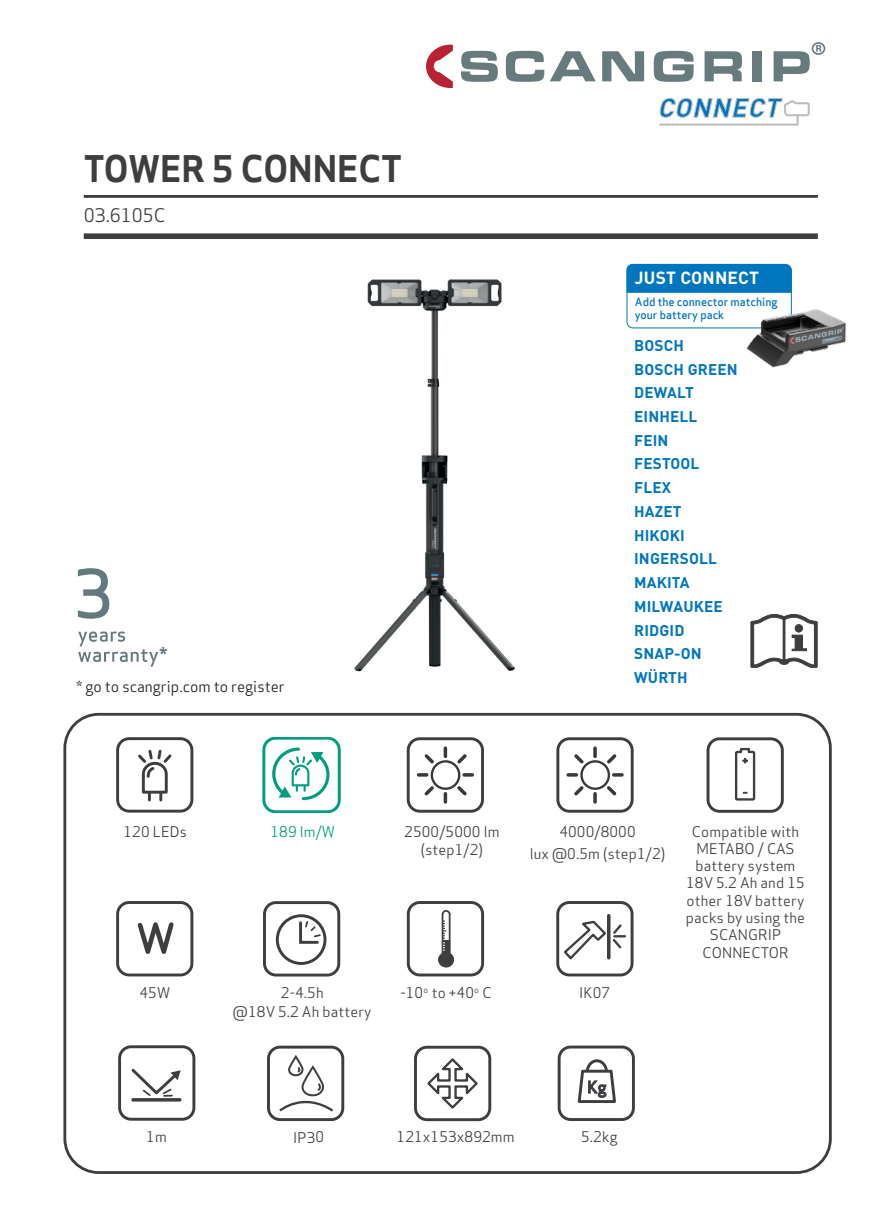
<style>
.page{position:relative;width:893px;height:1208px;background:#fff}
.page>*{position:absolute;margin:0;border:0;box-sizing:border-box;transform-origin:0 0}
.t1{font:700 36px "Apex Sans";color:#3e3e3f}
.t2{font:18.3px "Apex Sans";color:#3e3e3f}
.t3{font:700 17.4px "DIN Pro";letter-spacing:.01em;color:#fff}
.t4{font:700 15.3px "DIN Pro";letter-spacing:.01em;color:#0076be}
.t5{font:15px "Apex Sans";color:#231f20}
.t6{font:14.4px "Apex Sans";letter-spacing:.01em;color:#3e3e3f}
.t7{font:14.4px "Apex Sans";color:#009e7f}
.t8{font:500 11.4px/12.3px "Apex Sans";color:#0076be}
</style>
<div class="page">
<div style="left:84px;top:233px;width:734px;height:6px;background:#3e3e3f"></div>
<hr style="left:84px;top:195px;width:734px;height:3px;background:#3e3e3f">
<div style="left:63px;top:713px;width:769px;height:461px;border:3px solid #3e3e3f;border-radius:34px"></div>
<div style="left:707px;top:737px;width:77px;height:75px;border:3px solid #3e3e3f;border-radius:12px"></div>
<svg style="left:735px;top:747px;width:21px;height:54px"></svg>
<div style="left:407px;top:737px;width:77px;height:75px;border:3px solid #3e3e3f;border-radius:12px"></div>
<div style="left:431px;top:760px;width:29px;height:30px;background:#fff;border:2px solid #38383d;border-radius:50%"></div>
<svg style="left:444px;top:748px;width:3px;height:8px"></svg>
<svg style="left:444px;top:793px;width:3px;height:9px"></svg>
<svg style="left:464px;top:773px;width:8px;height:3px"></svg>
<svg style="left:418px;top:773px;width:9px;height:3px"></svg>
<svg style="left:454px;top:754px;width:13px;height:12px"></svg>
<svg style="left:424px;top:783px;width:13px;height:13px"></svg>
<svg style="left:454px;top:783px;width:13px;height:13px"></svg>
<svg style="left:424px;top:754px;width:13px;height:12px"></svg>
<div style="left:263px;top:737px;width:77px;height:76px;border:3px solid #009e7f;border-radius:12px"></div>
<svg style="left:272px;top:747px;width:58px;height:53px"></svg>
<div style="left:116px;top:737px;width:77px;height:75px;border:3px solid #3e3e3f;border-radius:12px"></div>
<svg style="left:138px;top:749px;width:34px;height:51px"></svg>
<div style="left:556px;top:737px;width:78px;height:75px;border:3px solid #3e3e3f;border-radius:12px"></div>
<div style="left:580px;top:760px;width:30px;height:30px;background:#fff;border:2px solid #38383d;border-radius:50%"></div>
<svg style="left:593px;top:748px;width:4px;height:8px"></svg>
<svg style="left:593px;top:793px;width:4px;height:9px"></svg>
<svg style="left:614px;top:773px;width:8px;height:3px"></svg>
<svg style="left:568px;top:773px;width:8px;height:3px"></svg>
<svg style="left:604px;top:754px;width:13px;height:12px"></svg>
<svg style="left:574px;top:783px;width:13px;height:13px"></svg>
<svg style="left:604px;top:783px;width:13px;height:13px"></svg>
<svg style="left:574px;top:754px;width:13px;height:12px"></svg>
<div style="left:116px;top:901px;width:77px;height:75px;border:3px solid #3e3e3f;border-radius:12px"></div>
<svg style="left:137px;top:922px;width:37px;height:32px"></svg>
<div style="left:263px;top:901px;width:77px;height:75px;border:3px solid #3e3e3f;border-radius:12px"></div>
<div style="left:276px;top:914px;width:50px;height:51px;border:3px solid #3e3e3f;border-radius:50%"></div>
<svg style="left:299px;top:919px;width:23px;height:25px"></svg>
<div style="left:407px;top:901px;width:77px;height:75px;border:3px solid #3e3e3f;border-radius:12px"></div>
<svg style="left:438px;top:910px;width:16px;height:58px"></svg>
<div style="left:267px;top:1045px;width:77px;height:76px;border:3px solid #3e3e3f;border-radius:12px"></div>
<div style="left:287px;top:1055px;width:17px;height:21px;border:2px solid #3e3e3f;border-radius:7px"></div>
<svg style="left:279px;top:1065px;width:54px;height:47px"></svg>
<div style="left:414px;top:1045px;width:77px;height:76px;border:3px solid #3e3e3f;border-radius:12px"></div>
<svg style="left:427px;top:1058px;width:51px;height:51px"></svg>
<div style="left:558px;top:1045px;width:77px;height:76px;border:3px solid #3e3e3f;border-radius:12px"></div>
<svg style="left:587px;top:1060px;width:20px;height:23px"></svg>
<div style="left:586px;top:1059px;width:22px;height:26px;border:3px solid #3e3e3f;border-radius:50%"></div>
<svg style="left:577px;top:1068px;width:39px;height:35px"></svg>
<div style="left:556px;top:901px;width:77px;height:75px;border:3px solid #3e3e3f;border-radius:12px"></div>
<hr style="left:607px;top:915px;width:3px;height:42px;background:#3e3e3f">
<svg style="left:564px;top:919px;width:61px;height:41px"></svg>
<img style="left:354px;top:279px;width:162px;height:393px">
<svg style="left:426px;top:45px;width:27px;height:43px"></svg>
<svg style="left:461px;top:51px;width:37px;height:31px"></svg>
<svg style="left:506px;top:51px;width:38px;height:31px"></svg>
<svg style="left:550px;top:51px;width:46px;height:30px"></svg>
<svg style="left:602px;top:51px;width:42px;height:30px"></svg>
<svg style="left:654px;top:51px;width:40px;height:31px"></svg>
<svg style="left:704px;top:51px;width:38px;height:30px"></svg>
<div style="left:752px;top:51px;width:10px;height:30px;background:#677b7e"></div>
<svg style="left:774px;top:43px;width:51px;height:38px"></svg>
<svg style="left:659px;top:98px;width:151px;height:28px"></svg>
<svg style="left:751px;top:614px;width:66px;height:54px"></svg>
<div style="left:118px;top:1045px;width:77px;height:75px;border:3px solid #3e3e3f;border-radius:12px"></div>
<hr style="left:133px;top:1098px;width:47px;height:3px;background:#3e3e3f">
<svg style="left:131px;top:1069px;width:50px;height:28px"></svg>
<svg style="left:78px;top:568px;width:31px;height:50px"></svg>
<svg style="left:78px;top:631px;width:89px;height:35px"></svg>
<div style="left:626px;top:264px;width:166px;height:64px;border:1px solid #0076be;border-radius:6px"></div>
<div style="left:626px;top:264px;width:166px;height:29px;background:#0076be"></div>
<img style="left:741px;top:304px;width:106px;height:64px">
<p class="t1" style="left:84px;top:146px;width:320px">TOWER 5 CONNECT</p>
<p class="t2" style="left:84px;top:201px;width:83px">03.6105C</p>
<p class="t5" style="left:77px;top:674px;width:210px">* go to scangrip.com to register</p>
<p class="t3" style="left:635px;top:263px;width:126px">JUST CONNECT</p>
<p class="t8" style="left:635px;top:294px;width:144px">Add the connector matching your battery pack</p>
<p class="t4" style="left:634px;top:332px;width:51px">BOSCH</p>
<p class="t4" style="left:634px;top:356px;width:105px">BOSCH GREEN</p>
<p class="t4" style="left:634px;top:380px;width:61px">DEWALT</p>
<p class="t4" style="left:634px;top:404px;width:65px">EINHELL</p>
<p class="t4" style="left:634px;top:427px;width:36px">FEIN</p>
<p class="t4" style="left:634px;top:451px;width:67px">FESTOOL</p>
<p class="t4" style="left:634px;top:475px;width:38px">FLEX</p>
<p class="t4" style="left:634px;top:498px;width:49px">HAZET</p>
<p class="t4" style="left:634px;top:522px;width:52px">HIKOKI</p>
<p class="t4" style="left:634px;top:546px;width:84px">INGERSOLL</p>
<p class="t4" style="left:634px;top:570px;width:57px">MAKITA</p>
<p class="t4" style="left:634px;top:593px;width:90px">MILWAUKEE</p>
<p class="t4" style="left:634px;top:617px;width:52px">RIDGID</p>
<p class="t4" style="left:634px;top:641px;width:69px">SNAP-ON</p>
<p class="t4" style="left:634px;top:664px;width:55px">WÜRTH</p>
<p class="t6" style="left:123px;top:819px;width:65px">120 LEDs</p>
<p class="t7" style="left:270px;top:819px;width:66px">189 lm/W</p>
<p class="t6" style="left:559px;top:819px;width:78px">4000/8000</p>
<p class="t6" style="left:530px;top:841px;width:137px">lux @0.5m (step1/2)</p>
<p class="t6" style="left:404px;top:819px;width:97px">2500/5000 lm</p>
<p class="t6" style="left:421px;top:837px;width:64px">(step1/2)</p>
<p class="t6" style="left:140px;top:980px;width:32px">45W</p>
<p class="t6" style="left:281px;top:980px;width:44px">2-4.5h</p>
<p class="t6" style="left:233px;top:1000px;width:140px">@18V 5.2 Ah battery</p>
<p class="t6" style="left:400px;top:980px;width:93px">-10<sup>o</sup> to +40<sup>o</sup> C</p>
<p class="t6" style="left:579px;top:980px;width:32px">IK07</p>
<p class="t6" style="left:692px;top:819px;width:109px">Compatible with</p>
<p class="t6" style="left:696px;top:836px;width:100px">METABO / CAS</p>
<p class="t6" style="left:696px;top:854px;width:101px">battery system</p>
<p class="t6" style="left:686px;top:871px;width:120px">18V 5.2 Ah and 15</p>
<p class="t6" style="left:687px;top:888px;width:119px">other 18V battery</p>
<p class="t6" style="left:686px;top:906px;width:120px">packs by using the</p>
<p class="t6" style="left:710px;top:923px;width:73px">SCANGRIP</p>
<p class="t6" style="left:702px;top:941px;width:88px">CONNECTOR</p>
<p class="t6" style="left:146px;top:1125px;width:22px">1m</p>
<p class="t6" style="left:293px;top:1125px;width:32px;rotate:-1deg">IP30</p>
<p class="t6" style="left:397px;top:1124px;width:119px">121x153x892mm</p>
<p class="t6" style="left:581px;top:1124px;width:38px">5.2kg</p>
</div>
